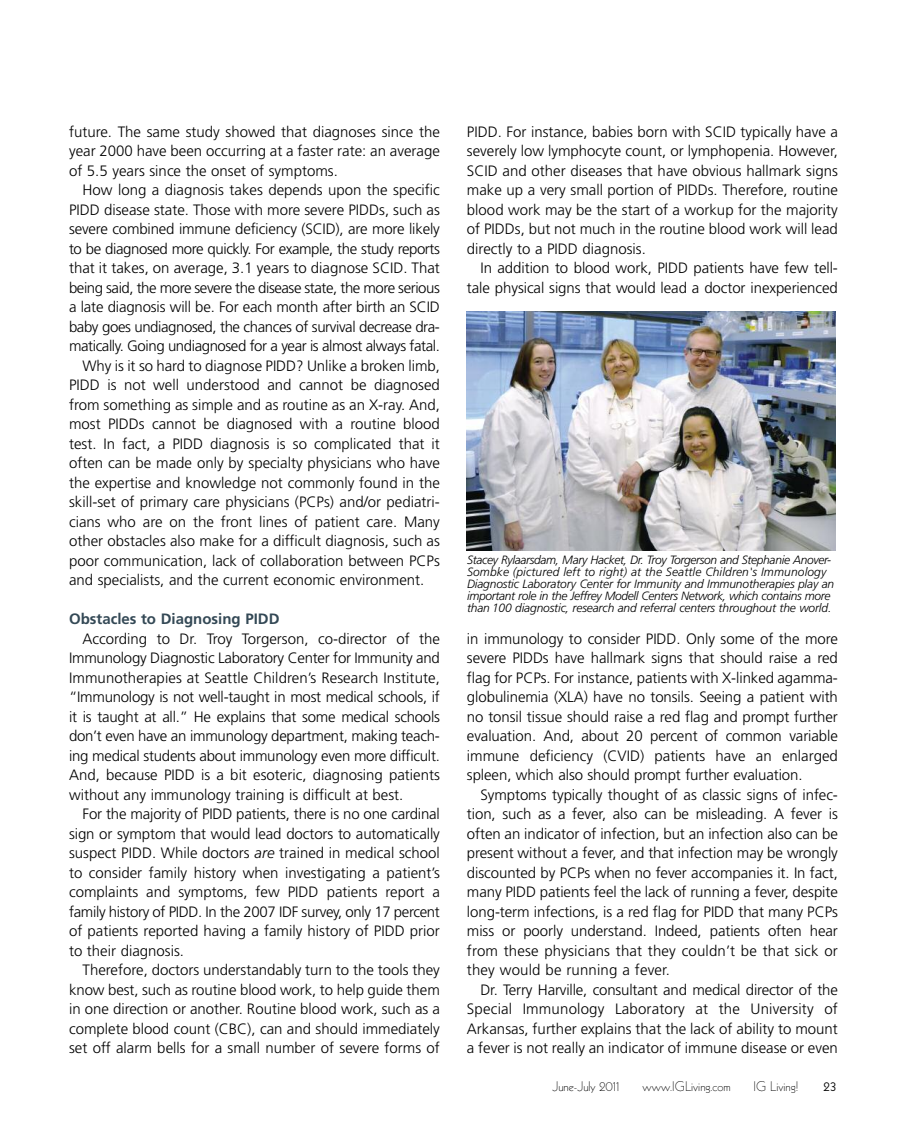
<style>
.page{position:relative;width:905px;height:1134px;background:#fff}
.page>*{position:absolute;margin:0;border:0;box-sizing:border-box;transform-origin:0 0}
.t1{font:300 15px/19.5px "Frutiger";color:#000;text-align:justify}
.t2{font:300 15px "Frutiger";letter-spacing:-.03em;color:#000}
.t3{font:700 15px "Frutiger";color:#344956}
.t4{font:300 13.5px "Kabel";color:#000}
.t5{font:13.5px "Kabel";color:#000}
.t6{font:italic 300 12px/12px "Frutiger";letter-spacing:-.01em;color:#000}
.s1{font-style:italic}
</style>
<div class="page">
<img style="left:467px;top:311px;width:368px;height:239px">
<p class="t1" style="left:69px;top:123px;width:372px">future. The same study showed that diagnoses since the year 2000 have been occurring at a faster rate: an average of 5.5 years since the onset of symptoms.</p>
<p class="t1" style="left:82px;top:182px;width:359px">How long a diagnosis takes depends upon the specific</p>
<p class="t1" style="left:69px;top:201px;width:372px">PIDD disease state. Those with more severe PIDDs, such as</p>
<p class="t1" style="left:69px;top:221px;width:372px">severe combined immune deficiency (SCID), are more likely</p>
<p class="t2" style="left:69px;top:243px;width:372px">to be diagnosed more quickly. For example, the study reports</p>
<p class="t1" style="left:69px;top:260px;width:372px">that it takes, on average, 3.1 years to diagnose SCID. That</p>
<p class="t2" style="left:69px;top:282px;width:372px">being said, the more severe the disease state, the more serious</p>
<p class="t1" style="left:69px;top:299px;width:372px">a late diagnosis will be. For each month after birth an SCID</p>
<p class="t2" style="left:69px;top:321px;width:372px">baby goes undiagnosed, the chances of survival decrease dra-</p>
<p class="t2" style="left:69px;top:340px;width:372px">matically. Going undiagnosed for a year is almost always fatal.</p>
<p class="t1" style="left:82px;top:357px;width:359px">Why is it so hard to diagnose PIDD? Unlike a broken limb,</p>
<p class="t1" style="left:69px;top:377px;width:372px">PIDD is not well understood and cannot be diagnosed</p>
<p class="t1" style="left:69px;top:396px;width:372px">from something as simple and as routine as an X-ray. And,</p>
<p class="t1" style="left:69px;top:416px;width:372px">most PIDDs cannot be diagnosed with a routine blood</p>
<p class="t1" style="left:69px;top:435px;width:372px">test. In fact, a PIDD diagnosis is so complicated that it</p>
<p class="t1" style="left:69px;top:455px;width:372px">often can be made only by specialty physicians who have</p>
<p class="t1" style="left:69px;top:474px;width:372px">the expertise and knowledge not commonly found in the</p>
<p class="t1" style="left:69px;top:494px;width:372px">skill-set of primary care physicians (PCPs) and/or pediatri-</p>
<p class="t1" style="left:69px;top:513px;width:372px">cians who are on the front lines of patient care. Many</p>
<p class="t1" style="left:69px;top:533px;width:372px">other obstacles also make for a difficult diagnosis, such as</p>
<p class="t1" style="left:69px;top:552px;width:372px">poor communication, lack of collaboration between PCPs</p>
<p class="t1" style="left:69px;top:572px;width:357px">and specialists, and the current economic environment.</p>
<p class="t3" style="left:69px;top:613px;width:212px">Obstacles to Diagnosing PIDD</p>
<p class="t1" style="left:69px;top:630px;width:372px;text-indent:14px">According to Dr. Troy Torgerson, co-director of the Immunology Diagnostic Laboratory Center for Immunity and Immunotherapies at Seattle Children’s Research Institute, “Immunology is not well-taught in most medical schools, if it is taught at all.” He explains that some medical schools don’t even have an immunology department, making teach&shy;ing medical students about immunology even more difficult.<br>And, because PIDD is a bit esoteric, diagnosing patients without any immunology training is difficult at best.</p>
<p class="t1" style="left:69px;top:806px;width:372px;text-indent:14px">For the majority of PIDD patients, there is no one cardinal sign or symptom that would lead doctors to automatically suspect PIDD. While doctors <span class="s1">are</span> trained in medical school to consider family history when investigating a patient’s complaints and symptoms, few PIDD patients report a family history of PIDD. In the 2007 IDF survey, only 17 percent of patients reported having a family history of PIDD prior to their diagnosis.</p>
<p class="t1" style="left:69px;top:962px;width:372px;text-indent:14px">Therefore, doctors understandably turn to the tools they know best, such as routine blood work, to help guide them in one direction or another. Routine blood work, such as a complete blood count (CBC), can and should immediately set off alarm bells for a small number of severe forms of</p>
<p class="t1" style="left:467px;top:123px;width:372px">PIDD. For instance, babies born with SCID typically have a severely low lymphocyte count, or lymphopenia. However, SCID and other diseases that have obvious hallmark signs make up a very small portion of PIDDs. Therefore, routine blood work may be the start of a workup for the majority of PIDDs, but not much in the routine blood work will lead directly to a PIDD diagnosis.</p>
<p class="t1" style="left:467px;top:260px;width:372px;text-align:right">In addition to blood work, PIDD patients have few tell&shy;tale physical signs that would lead a doctor inexperienced</p>
<p class="t6" style="left:467px;top:554px;width:369px">Stacey Rylaarsdam, Mary Hacket, Dr. Troy Torgerson and Stephanie Anover-Sombke (pictured left to right) at the Seattle Children's Immunology Diagnostic Laboratory Center for Immunity and Immunotherapies play an important role in the Jeffrey Modell Centers Network, which contains more than 100 diagnostic, research and referral centers throughout the world.</p>
<p class="t1" style="left:467px;top:630px;width:372px">in immunology to consider PIDD. Only some of the more severe PIDDs have hallmark signs that should raise a red flag for PCPs. For instance, patients with X-linked agamma&shy;globulinemia (XLA) have no tonsils. Seeing a patient with no tonsil tissue should raise a red flag and prompt further evaluation. And, about 20 percent of common variable immune deficiency (CVID) patients have an enlarged spleen, which also should prompt further evaluation.</p>
<p class="t1" style="left:467px;top:786px;width:372px;text-indent:14px">Symptoms typically thought of as classic signs of infec&shy;tion, such as a fever, also can be misleading. A fever is often an indicator of infection, but an infection also can be present without a fever, and that infection may be wrongly discounted by PCPs when no fever accompanies it. In fact, many PIDD patients feel the lack of running a fever, despite long-term infections, is a red flag for PIDD that many PCPs miss or poorly understand. Indeed, patients often hear from these physicians that they couldn’t be that sick or they would be running a fever.</p>
<p class="t1" style="left:467px;top:981px;width:372px;text-indent:13px">Dr. Terry Harville, consultant and medical director of the Special Immunology Laboratory at the University of Arkansas, further explains that the lack of ability to mount a fever is not really an indicator of immune disease or even</p>
<p class="t4" style="left:552px;top:1081px;width:69px">June-July 2011</p>
<p class="t4" style="left:642px;top:1081px;width:89px">www.IGLiving.com</p>
<p class="t4" style="left:753px;top:1081px;width:46px">IG Living!</p>
<p class="t5" style="left:823px;top:1081px;width:15px">23</p>
</div>
